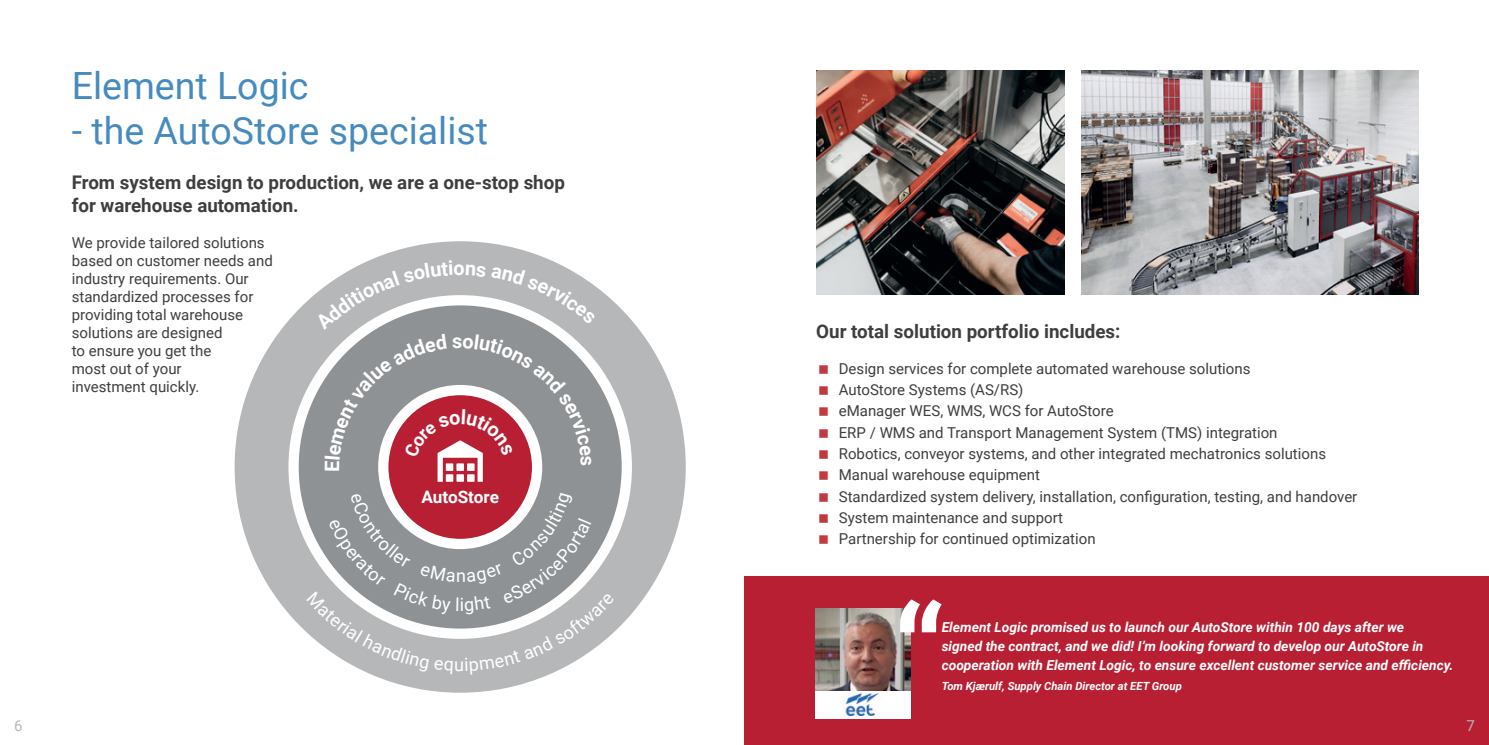
<style>
.page{position:relative;width:1489px;height:745px;background:#fff}
.page>*{position:absolute;margin:0;border:0;box-sizing:border-box;transform-origin:0 0}
.t1{font:37.5px "Roboto";color:#468bbf}
.t2{font:700 19.88px "Roboto";color:#fff}
.t3{font:700 18.75px/22.5px "Roboto";color:#3e3e3f}
.t4{font:18.12px "Roboto";color:#fff}
.t5{font:700 17.12px "Roboto";letter-spacing:-.005em;color:#fff}
.t6{font:15px/18px "Roboto";color:#3e3e3f}
.t7{font:15px "Roboto";color:#b5b7b9}
.t8{font:italic 700 13.75px/18.8px "Roboto";color:#fff}
.t9{font:italic 700 11.25px "Roboto";color:#fff}
</style>
<div class="page">
<img style="left:1081px;top:71px;width:336px;height:223px">
<img style="left:816px;top:71px;width:248px;height:223px">
<div style="left:744px;top:576px;width:744px;height:168px;background:#b91f33"></div>
<img style="left:815px;top:608px;width:95px;height:83px">
<svg style="left:900px;top:599px;width:41px;height:33px"></svg>
<svg style="left:235px;top:242px;width:450px;height:449px"></svg>
<svg style="left:293px;top:300px;width:333px;height:333px;fill:#8e9295"></svg>
<div style="left:383px;top:390px;width:154px;height:153px;background:#b91f33;border-radius:50%"></div>
<div style="left:815px;top:691px;width:95px;height:27px;background:#fff"></div>
<img style="left:842px;top:693px;width:38px;height:22px">
<svg style="left:315px;top:260px;width:281px;height:221px"></svg>
<svg style="left:306px;top:492px;width:308px;height:182px"></svg>
<h1 class="t1" style="left:72px;top:59px;width:238px">Element Logic</h1>
<h1 class="t1" style="left:72px;top:104px;width:418px">- the AutoStore specialist</h1>
<p class="t3" style="left:72px;top:170px;width:494px">From system design to production, we are a one-stop shop for warehouse automation.</p>
<p class="t6" style="left:72px;top:233px;width:203px">We provide tailored solutions based on customer needs and industry requirements. Our standardized processes for providing total warehouse solutions are designed<br>to ensure you get the<br>most out of your<br>investment quickly.</p>
<h2 class="t2" style="left:453px;top:254px;width:13px">o</h2>
<p class="t5" style="left:421px;top:485px;width:79px">AutoStore</p>
<p class="t4" style="left:456px;top:562px;width:12px">n</p>
<p class="t4" style="left:454px;top:651px;width:12px">u</p>
<p class="t3" style="left:816px;top:319px;width:306px">Our total solution portfolio includes:</p>
<p class="t6" style="left:838px;top:357px;width:520px;line-height:21.2px">Design services for complete automated warehouse solutions<br>AutoStore Systems (AS/RS)<br>eManager WES, WMS, WCS for AutoStore<br>ERP / WMS and Transport Management System (TMS) integration<br>Robotics, conveyor systems, and other integrated mechatronics solutions Manual warehouse equipment<br>Standardized system delivery, installation, configuration, testing, and handover System maintenance and support<br>Partnership for continued optimization</p>
<p class="t8" style="left:941px;top:617px;width:513px">Element Logic promised us to launch our AutoStore within 100 days after we<br>signed the contract, and we did! I’m looking forward to develop our AutoStore in cooperation with Element Logic, to ensure excellent customer service and efficiency.</p>
<p class="t9" style="left:941px;top:677px;width:242px">Tom Kjærulf, Supply Chain Director at EET Group</p>
<p class="t7" style="left:14px;top:714px;width:10px">6</p>
<p class="t7" style="left:1466px;top:714px;width:10px">7</p>
</div>
